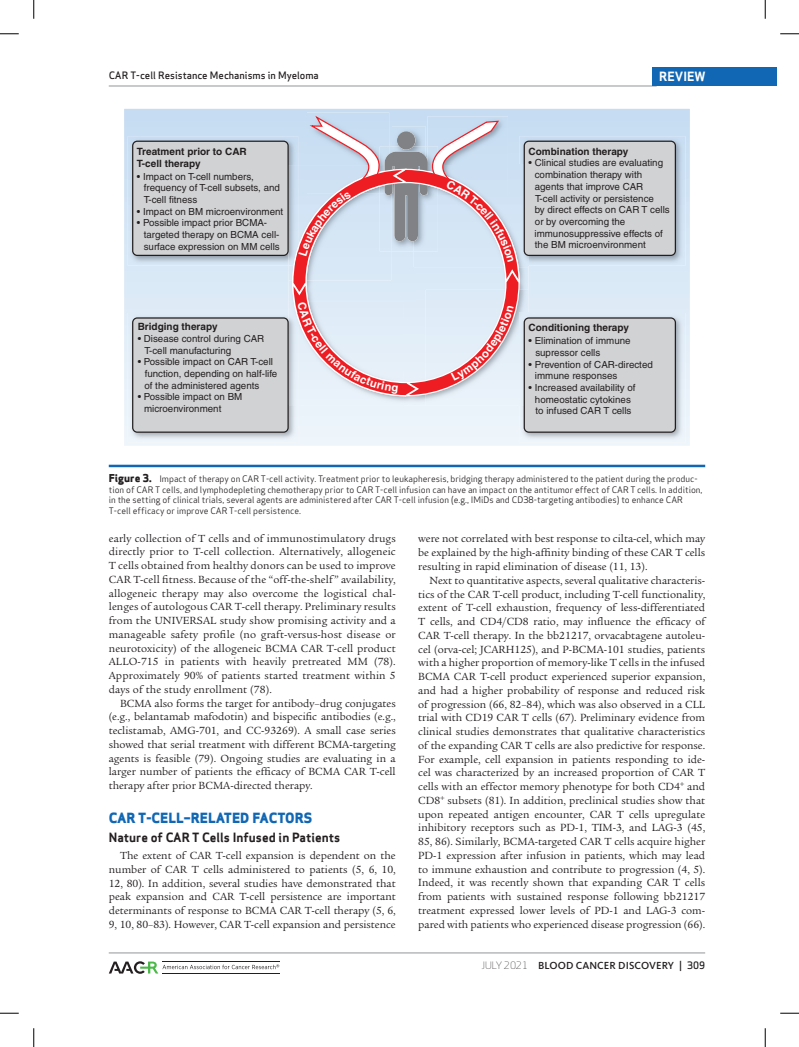
<style>
.page{position:relative;width:799px;height:1047px;background:#fff}
.page>*{position:absolute;margin:0;border:0;box-sizing:border-box;transform-origin:0 0}
.t1{font:800 13.75px "Apex Sans";color:#1167b3}
.t2{font:700 12.5px "Apex Sans";color:#231f20}
.t3{font:700 12.5px "Apex Sans";color:#fff}
.t4{font:11.25px/13.8px "Legacy Serif Std";color:#231f20;text-align:justify}
.t5{font:500 10.62px "Kievit OT";letter-spacing:.01em;color:#231f20}
.t6{font:700 10px/12px "Helvetica";color:#231f20}
.t7{font:500 10px "Apex Sans";color:#231f20}
.t8{font:9.75px/11.8px "Helvetica";color:#231f20}
.t9{font:8.75px/10.6px "Apex Sans";color:#231f20}
.s1{font-weight:800;font-size:10.62px}
.s2{font-family:"Apex Sans";font-weight:300;font-size:10px}
.s3{font-family:"Apex Sans";font-size:10px}
</style>
<div class="page">
<hr style="left:109px;top:86px;width:547px;height:1px;background:#939598">
<div style="left:652px;top:68px;width:124px;height:18px;background:#1167b3"></div>
<hr style="left:109px;top:952px;width:596px;height:1px;background:#939598">
<hr style="left:162px;top:973px;width:117px;height:1px;background:#231f20">
<svg style="left:109px;top:961px;width:170px;height:12px"></svg>
<svg style="left:124px;top:109px;width:566px;height:336px;background:#dae9f6"></svg>
<img style="left:307px;top:112px;width:82px;height:4px">
<img style="left:128px;top:136px;width:4px;height:129px">
<img style="left:128px;top:313px;width:170px;height:129px">
<img style="left:676px;top:136px;width:9px;height:129px">
<img style="left:519px;top:313px;width:166px;height:129px">
<hr style="left:109px;top:464px;width:596px;height:3px;background:#1167b3">
<svg style="left:764px;top:0;width:1px;height:19px"></svg>
<svg style="left:764px;top:1028px;width:1px;height:18px"></svg>
<svg style="left:0;top:33px;width:19px;height:1px"></svg>
<svg style="left:780px;top:33px;width:19px;height:1px"></svg>
<svg style="left:0;top:1012px;width:19px;height:1px"></svg>
<svg style="left:780px;top:1012px;width:19px;height:1px"></svg>
<svg style="left:33px;top:0;width:1px;height:19px"></svg>
<svg style="left:33px;top:1028px;width:1px;height:18px"></svg>
<svg style="left:765px;top:0;width:1px;height:19px"></svg>
<svg style="left:765px;top:1028px;width:1px;height:18px"></svg>
<svg style="left:132px;top:116px;width:544px;height:316px;background:#d2ced7"></svg>
<p class="t7" style="left:109px;top:67px;width:212px">CAR T-cell Resistance Mechanisms in Myeloma</p>
<p class="t3" style="left:659px;top:69px;width:48px">REVIEW</p>
<p class="t6" style="left:137px;top:145px;width:111px">Treatment prior to CAR<br>T-cell therapy</p>
<p class="t8" style="left:144px;top:170px;width:138px;text-indent:-7px">• Impact on T-cell numbers, frequency of T-cell subsets, and<br>T-cell fitness</p>
<p class="t8" style="left:137px;top:205px;width:148px">• Impact on BM microenvironment</p>
<p class="t8" style="left:144px;top:217px;width:137px;text-indent:-7px">• Possible impact prior BCMA&shy;targeted therapy on BCMA cell&shy;surface expression on MM cells</p>
<p class="t6" style="left:138px;top:320px;width:81px">Bridging therapy</p>
<p class="t8" style="left:145px;top:332px;width:121px;text-indent:-7px">• Disease control during CAR<br>T-cell manufacturing</p>
<p class="t8" style="left:144px;top:356px;width:134px;text-indent:-7px">• Possible impact on CAR T-cell function, depending on half-life of the administered agents</p>
<p class="t8" style="left:144px;top:391px;width:100px;text-indent:-6px">• Possible impact on BM microenvironment</p>
<p class="t6" style="left:528px;top:145px;width:101px">Combination therapy</p>
<p class="t8" style="left:534px;top:157px;width:137px;text-indent:-6px">• Clinical studies are evaluating combination therapy with agents that improve CAR<br>T-cell activity or persistence<br>by direct effects on CAR T cells or by overcoming the immunosuppressive effects of the BM microenvironment</p>
<p class="t6" style="left:528px;top:321px;width:102px">Conditioning therapy</p>
<p class="t8" style="left:535px;top:335px;width:97px;text-indent:-7px">• Elimination of immune supressor cells</p>
<p class="t8" style="left:535px;top:358px;width:119px;text-indent:-6px">• Prevention of CAR-directed immune responses</p>
<p class="t8" style="left:528px;top:381px;width:109px;text-align:center">• Increased availability of homeostatic cytokines<br>to infused CAR T cells</p>
<p class="t9" style="left:109px;top:473px;width:595px"><span class="s1">Figure 3.</span> Impact of therapy on CAR T-cell activity. Treatment prior to leukapheresis, bridging therapy administered to the patient during the produc&shy;tion of CAR T cells, and lymphodepleting chemotherapy prior to CAR T-cell infusion can have an impact on the antitumor effect of CAR T cells. In addition, in the setting of clinical trials, several agents are administered after CAR T-cell infusion (e.g., IMiDs and CD38-targeting antibodies) to enhance CAR T-cell efficacy or improve CAR T-cell persistence.</p>
<p class="t4" style="left:109px;top:531px;width:288px">early collection of T cells and of immunostimulatory drugs directly prior to T-cell collection. Alternatively, allogeneic T cells obtained from healthy donors can be used to improve CAR T-cell fitness. Because of the “off-the-shelf” availability, allogeneic therapy may also overcome the logistical chal&shy;lenges of autologous CAR T-cell therapy. Preliminary results from the UNIVERSAL study show promising activity and a manageable safety profile (no graft-versus-host disease or neurotoxicity) of the allogeneic BCMA CAR T-cell product ALLO-715 in patients with heavily pretreated MM (78).<br>Approximately 90% of patients started treatment within 5 days of the study enrollment (78).</p>
<p class="t4" style="left:109px;top:696px;width:288px;text-indent:11px">BCMA also forms the target for antibody–drug conjugates (e.g., belantamab mafodotin) and bispecific antibodies (e.g., teclistamab, AMG-701, and CC-93269). A small case series showed that serial treatment with different BCMA-targeting agents is feasible (79). Ongoing studies are evaluating in a larger number of patients the efficacy of BCMA CAR T-cell therapy after prior BCMA-directed therapy.</p>
<p class="t1" style="left:109px;top:808px;width:205px">CAR T-CELL–RELATED FACTORS</p>
<p class="t2" style="left:109px;top:828px;width:233px">Nature of CAR T Cells Infused in Patients</p>
<p class="t4" style="left:109px;top:848px;width:288px;text-indent:11px">The extent of CAR T-cell expansion is dependent on the number of CAR T cells administered to patients (5, 6, 10, 12, 80). In addition, several studies have demonstrated that peak expansion and CAR T-cell persistence are important determinants of response to BCMA CAR T-cell therapy (5, 6, 9, 10, 80–83). However, CAR T-cell expansion and persistence</p>
<p class="t4" style="left:418px;top:532px;width:288px">were not correlated with best response to cilta-cel, which may be explained by the high-affinity binding of these CAR T cells resulting in rapid elimination of disease (11, 13).</p>
<p class="t4" style="left:418px;top:573px;width:288px;text-indent:11px">Next to quantitative aspects, several qualitative characteris&shy;tics of the CAR T-cell product, including T-cell functionality, extent of T-cell exhaustion, frequency of less-differentiated T cells, and CD4/CD8 ratio, may influence the efficacy of CAR T-cell therapy. In the bb21217, orvacabtagene autoleu&shy;cel (orva-cel; JCARH125), and P-BCMA-101 studies, patients with a higher proportion of memory-like T cells in the infused BCMA CAR T-cell product experienced superior expansion, and had a higher probability of response and reduced risk of progression (66, 82–84), which was also observed in a CLL trial with CD19 CAR T cells (67). Preliminary evidence from clinical studies demonstrates that qualitative characteristics of the expanding CAR T cells are also predictive for response.<br>For example, cell expansion in patients responding to ide&shy;cel was characterized by an increased proportion of CAR T cells with an effector memory phenotype for both CD4 and CD8 subsets (81). In addition, preclinical studies show that upon repeated antigen encounter, CAR T cells upregulate inhibitory receptors such as PD-1, TIM-3, and LAG-3 (45, 85, 86). Similarly, BCMA-targeted CAR T cells acquire higher PD-1 expression after infusion in patients, which may lead to immune exhaustion and contribute to progression (4, 5).<br>Indeed, it was recently shown that expanding CAR T cells from patients with sustained response following bb21217 treatment expressed lower levels of PD-1 and LAG-3 com&shy;pared with patients who experienced disease progression (66).</p>
<p class="t5" style="left:481px;top:958px;width:225px"><span class="s2">JULY 2021</span> blood CANCER DISCOVERY <span class="s3">| 309</span></p>
</div>
